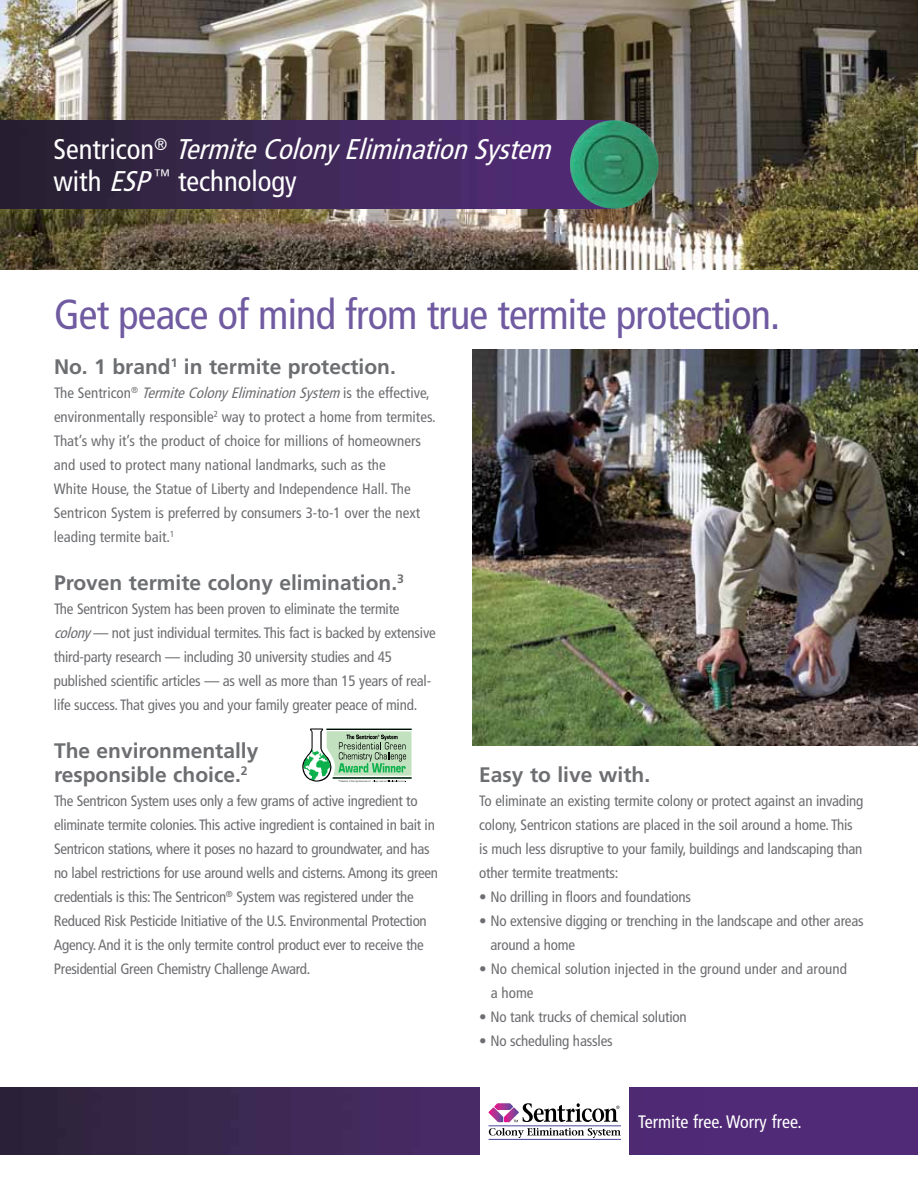
<style>
.page{position:relative;width:918px;height:1188px;background:#fff}
.page>*{position:absolute;margin:0;border:0;box-sizing:border-box;transform-origin:0 0}
.t1{font:condensed 42px "Frutiger";letter-spacing:-.02em;color:#705ba1}
.t2{font:italic condensed 28.5px/31.5px "Frutiger";color:#fff}
.t3{font:700 21px/24px "Frutiger";color:#6d6e71}
.t4{font:condensed 18px "Frutiger";color:#fff}
.t5{font:condensed 15px/24px "Frutiger";letter-spacing:-.015em;color:#6d6e71}
.s1{font-style:normal}
.s2{font-style:italic}
</style>
<div class="page">
<img style="left:0;top:0;width:918px;height:270px">
<img style="left:0;top:120px;width:608px;height:89px">
<img style="left:570px;top:120px;width:89px;height:89px;border-radius:44px">
<img style="left:472px;top:350px;width:446px;height:395px">
<img style="left:0;top:1088px;width:479px;height:66px">
<hr style="left:489px;top:1126px;width:132px;height:1px;background:#49479d">
<hr style="left:489px;top:1139px;width:132px;height:1px;background:#49479d">
<svg style="left:489px;top:1128px;width:132px;height:10px"></svg>
<svg style="left:489px;top:1103px;width:130px;height:19px"></svg>
<div style="left:630px;top:1088px;width:288px;height:66px;background:#502977"></div>
<svg style="left:302px;top:729px;width:110px;height:54px"></svg>
<h2 class="t2" style="left:53px;top:134px;width:507px"><span class="s1">S e n t r i c o n</span> <sup>®</sup> TermiteColonyEliminationSystem <span class="s1">with</span> ESP<sup>™</sup> <span class="s1">technology</span></h2>
<h1 class="t1" style="left:54px;top:289px;width:728px">Get peace of mind from true termite protection.</h1>
<h3 class="t3" style="left:54px;top:355px;width:343px">No. 1 brand<sup>1</sup> in termite protection.</h3>
<p class="t5" style="left:54px;top:381px;width:383px">T h e S e n t r i c o n <sup>®</sup> <span class="s2">TermiteColonyEliminationSystem</span> i s t h e e ff e c t i v e , environmentally responsible<sup>2</sup> way to protect a home from termites.<br>That’s why it’s the product of choice for millions of homeowners and used to protect many national landmarks, such as the<br>White House, the Statue of Liberty and Independence Hall. The Sentricon System is preferred by consumers 3-to-1 over the next leading termite bait.<sup>1</sup></p>
<h3 class="t3" style="left:54px;top:571px;width:352px">Proven termite colony elimination.<sup>3</sup></h3>
<p class="t5" style="left:54px;top:597px;width:383px">The Sentricon System has been proven to eliminate the termite <span class="s2">colony</span>— not just individual termites. This fact is backed by extensive third-party research — including 30 university studies and 45 published scientific articles — as well as more than 15 years of real&shy;life success. That gives you and your family greater peace of mind.</p>
<h3 class="t3" style="left:54px;top:739px;width:206px">The environmentally responsible choice.<sup>2</sup></h3>
<p class="t5" style="left:54px;top:789px;width:386px">The Sentricon System uses only a few grams of active ingredient to eliminate termite colonies. This active ingredient is contained in bait in Sentricon stations, where it poses no hazard to groundwater, and has no label restrictions for use around wells and cisterns. Among its green credentials is this: The Sentricon<sup>®</sup> System was registered under the Reduced Risk Pesticide Initiative of the U.S. Environmental Protection Agency. And it is the only termite control product ever to receive the Presidential Green Chemistry Challenge Award.</p>
<h3 class="t3" style="left:479px;top:762px;width:173px">Easy to live with.</h3>
<p class="t5" style="left:479px;top:788px;width:386px">To eliminate an existing termite colony or protect against an invading colony, Sentricon stations are placed in the soil around a home. This is much less disruptive to your family, buildings and landscaping than other termite treatments:</p>
<p class="t5" style="left:479px;top:884px;width:213px">• No drilling in floors and foundations</p>
<p class="t5" style="left:490px;top:908px;width:375px;text-indent:-11px">• No extensive digging or trenching in the landscape and other areas around a home</p>
<p class="t5" style="left:491px;top:956px;width:358px;text-indent:-11px">• No chemical solution injected in the ground under and around a home</p>
<p class="t5" style="left:479px;top:1004px;width:209px">• No tank trucks of chemical solution</p>
<p class="t5" style="left:479px;top:1028px;width:135px">• No scheduling hassles</p>
<p class="t4" style="left:638px;top:1111px;width:165px">Termite free. Worry free.</p>
</div>
